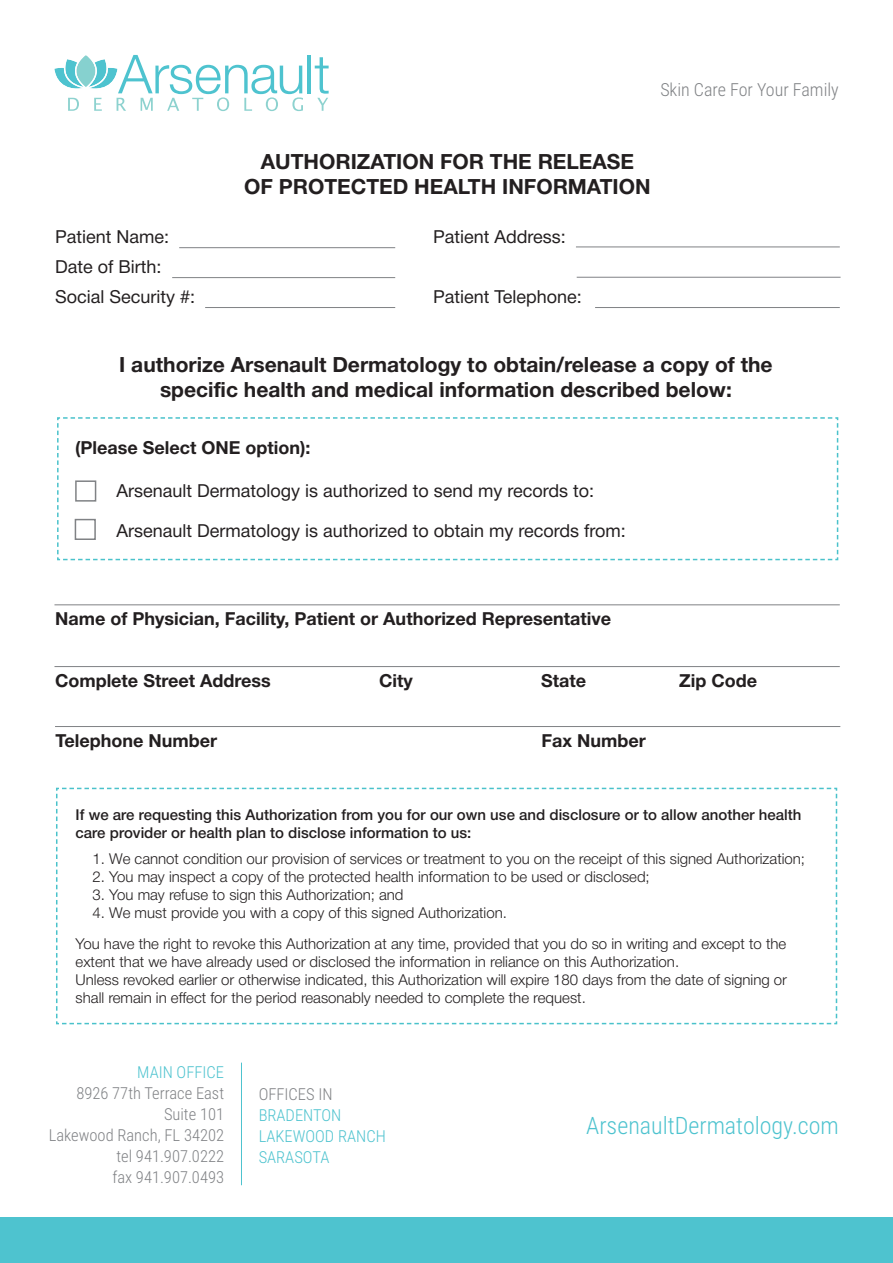
<style>
.page{position:relative;width:893px;height:1263px;background:#fff}
.page>*{position:absolute;margin:0;border:0;box-sizing:border-box;transform-origin:0 0}
.t1{font:300 24px "Roboto Condensed";color:#4ec3cf}
.t2{font:700 21px/25.2px "Helvetica Neue Cyr";color:#231f20;text-align:center}
.t3{font:18px "Helvetica Neue Cyr";color:#231f20}
.t4{font:700 18px "Helvetica Neue Cyr";color:#231f20}
.t5{font:300 18px "Roboto Condensed";color:#808285}
.t6{font:300 16.5px/21px "Roboto Condensed";color:#808285;text-align:right}
.t7{font:300 16.5px/21px "Roboto Condensed";color:#4ec3cf}
.t8{font:300 15px/18px "Helvetica Neue Cyr";color:#231f20}
.t9{font:500 15px/18px "Helvetica Neue Cyr";color:#231f20}
</style>
<div class="page">
<svg style="left:54px;top:55px;width:275px;height:57px"></svg>
<hr style="left:241px;top:1062px;width:1px;height:123px;background:#4ec3cf">
<div style="left:0;top:1216px;width:893px;height:47px;background:#4ec3cf"></div>
<hr style="left:54px;top:604px;width:786px;height:1px;background:#808285">
<hr style="left:179px;top:247px;width:216px;height:1px;background:#808285">
<hr style="left:172px;top:277px;width:223px;height:1px;background:#808285">
<hr style="left:205px;top:307px;width:190px;height:1px;background:#808285">
<hr style="left:576px;top:247px;width:264px;height:1px;background:#808285">
<hr style="left:577px;top:277px;width:263px;height:1px;background:#808285">
<hr style="left:595px;top:307px;width:245px;height:1px;background:#808285">
<hr style="left:54px;top:666px;width:786px;height:1px;background:#808285">
<hr style="left:55px;top:726px;width:785px;height:1px;background:#808285">
<svg style="left:56px;top:787px;width:782px;height:238px"></svg>
<svg style="left:57px;top:417px;width:782px;height:144px"></svg>
<p class="t5" style="left:660px;top:77px;width:180px">Skin Care For Your Family</p>
<p class="t2" style="left:261px;top:149px;width:375px">AUTHORIZATION FOR THE RELEASE</p>
<p class="t2" style="left:244px;top:174px;width:408px">OF PROTECTED HEALTH INFORMATION</p>
<p class="t3" style="left:55px;top:227px;width:116px">Patient Name:</p>
<p class="t3" style="left:433px;top:227px;width:134px">Patient Address:</p>
<p class="t3" style="left:55px;top:257px;width:108px">Date of Birth:</p>
<p class="t3" style="left:55px;top:287px;width:142px">Social Security #:</p>
<p class="t3" style="left:433px;top:287px;width:150px">Patient Telephone:</p>
<p class="t2" style="left:119px;top:352px;width:655px">I authorize Arsenault Dermatology to obtain/release a copy of the specific health and medical information described below:</p>
<p class="t4" style="left:75px;top:438px;width:237px">(Please Select ONE option):</p>
<p class="t3" style="left:116px;top:480px;width:479px">Arsenault Dermatology is authorized to send my records to:</p>
<p class="t3" style="left:116px;top:521px;width:511px">Arsenault Dermatology is authorized to obtain my records from:</p>
<p class="t4" style="left:55px;top:609px;width:557px">Name of Physician, Facility, Patient or Authorized Representative</p>
<p class="t4" style="left:55px;top:671px;width:217px">Complete Street Address</p>
<p class="t4" style="left:379px;top:671px;width:35px">City</p>
<p class="t4" style="left:541px;top:671px;width:47px">State</p>
<p class="t4" style="left:679px;top:671px;width:79px">Zip Code</p>
<p class="t4" style="left:56px;top:731px;width:163px">Telephone Number</p>
<p class="t4" style="left:542px;top:731px;width:106px">Fax Number</p>
<p class="t9" style="left:76px;top:805px;width:727px">If we are requesting this Authorization from you for our own use and disclosure or to allow another health care provider or health plan to disclose information to us:</p>
<p class="t8" style="left:93px;top:850px;width:714px">1. We cannot condition our provision of services or treatment to you on the receipt of this signed Authorization;</p>
<p class="t8" style="left:93px;top:868px;width:559px">2. You may inspect a copy of the protected health information to be used or disclosed;</p>
<p class="t8" style="left:93px;top:886px;width:312px">3. You may refuse to sign this Authorization; and</p>
<p class="t8" style="left:93px;top:904px;width:416px">4. We must provide you with a copy of this signed Authorization.</p>
<p class="t8" style="left:76px;top:935px;width:712px">You have the right to revoke this Authorization at any time, provided that you do so in writing and except to the extent that we have already used or disclosed the information in reliance on this Authorization.</p>
<p class="t8" style="left:76px;top:971px;width:713px">Unless revoked earlier or otherwise indicated, this Authorization will expire 180 days from the date of signing or shall remain in effect for the period reasonably needed to complete the request.</p>
<p class="t7" style="left:137px;top:1061px;width:88px">MAIN OFFICE</p>
<p class="t6" style="left:49px;top:1082px;width:177px">8926 77th Terrace East<br>Suite 101<br>Lakewood Ranch, FL 34202 tel 941.907.0222<br>fax 941.907.0493</p>
<p class="t6" style="left:259px;top:1083px;width:75px">OFFICES IN</p>
<p class="t7" style="left:259px;top:1104px;width:129px">BRADENTON<br>LAKEWOOD RANCH<br>SARASOTA</p>
<h1 class="t1" style="left:586px;top:1109px;width:254px">ArsenaultDermatology.com</h1>
</div>
